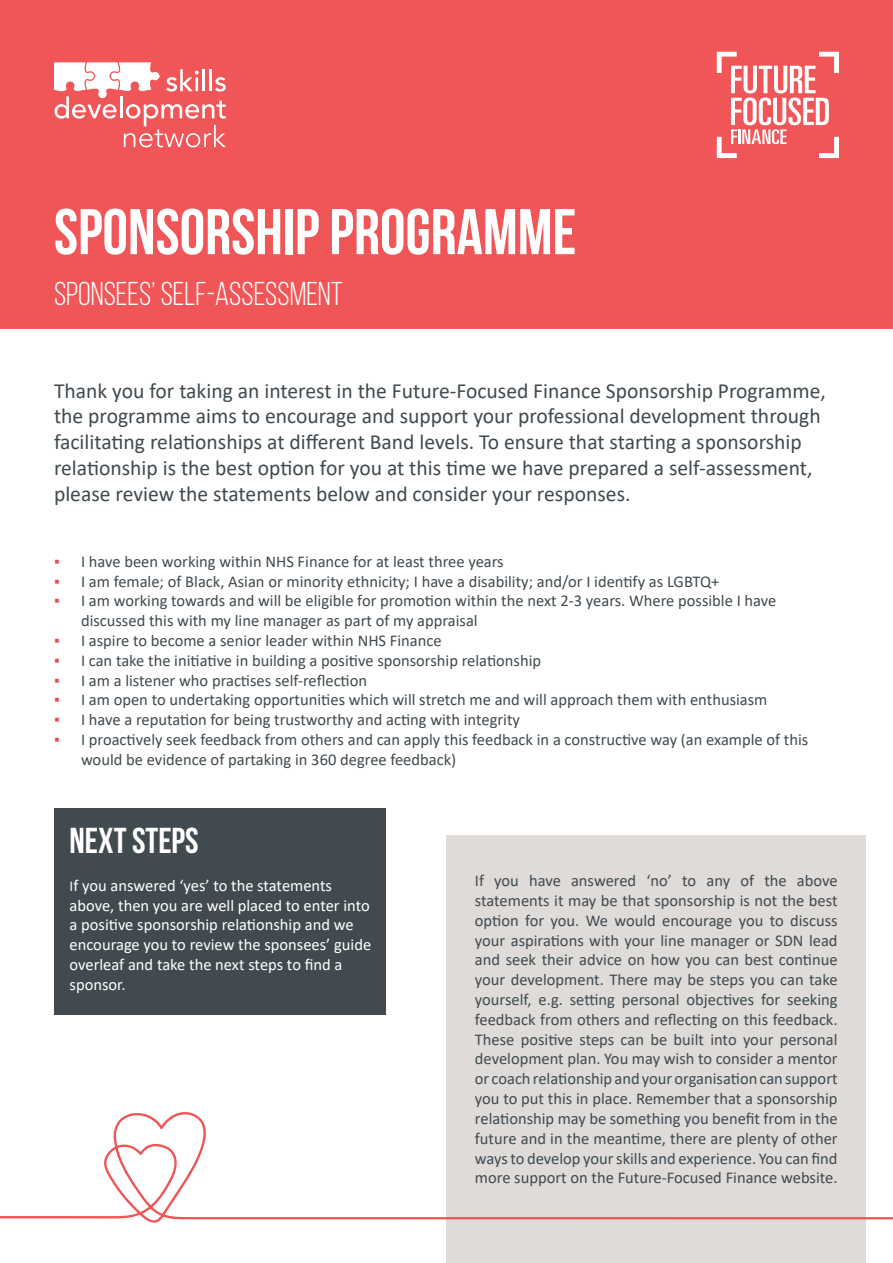
<style>
.page{position:relative;width:893px;height:1263px;background:#fff}
.page>*{position:absolute;margin:0;border:0;box-sizing:border-box;transform-origin:0 0}
.t1{font:700 64.5px "Bebas Neue";color:#fff}
.t2{font:700 36px "Bebas Neue";color:#fff}
.t3{font:33px "Bebas Neue";color:#fff}
.t4{font:21.6px/26px "Calibri";color:#414a4f}
.t5{font:16.5px/19.8px "Calibri";color:#414a4f}
.t6{font:16.5px/19.8px "Calibri";color:#fff}
.s1{color:#e94c4d}
.s2{font-size:15px}
</style>
<div class="page">
<div style="left:54px;top:808px;width:332px;height:207px;background:#414a4f"></div>
<div style="left:446px;top:836px;width:420px;height:427px;background:#dedbd9"></div>
<svg style="left:0;top:1112px;width:893px;height:111px"></svg>
<div style="left:0;top:0;width:893px;height:328px;background:#f05657"></div>
<svg style="left:54px;top:62px;width:172px;height:85px"></svg>
<svg style="left:717px;top:52px;width:122px;height:106px"></svg>
<p class="t1" style="left:54px;top:196px;width:524px">SPONSORSHIP PROGRAMME</p>
<p class="t3" style="left:54px;top:276px;width:290px">SPONSEES’ SELF-ASSESSMENT</p>
<p class="t4" style="left:54px;top:377px;width:773px">Thank you for taking an interest in the Future-Focused Finance Sponsorship Programme, the programme aims to encourage and support your professional development through facilitating relationships at different Band levels. To ensure that starting a sponsorship relationship is the best option for you at this time we have prepared a self-assessment, please review the statements below and consider your responses.</p>
<p class="t5" style="left:54px;top:551px;width:451px"><span class="s1">▪</span> I have been working within NHS Finance for at least three years</p>
<p class="t5" style="left:54px;top:571px;width:667px"><span class="s1">▪</span> I am female; of Black, Asian or minority ethnicity; I have a disability; and/or I identify as LGBTQ+</p>
<p class="t5" style="left:81px;top:590px;width:697px;text-indent:-27px"><span class="s1">▪</span> I am working towards and will be eligible for promotion within the next 2-3 years. Where possible I have discussed this with my line manager as part of my appraisal</p>
<p class="t5" style="left:54px;top:630px;width:389px"><span class="s1">▪</span> I aspire to become a senior leader within NHS Finance</p>
<p class="t5" style="left:54px;top:650px;width:489px"><span class="s1">▪</span> I can take the initiative in building a positive sponsorship relationship</p>
<p class="t5" style="left:54px;top:670px;width:315px"><span class="s1">▪</span> I am a listener who practises self-reflection</p>
<p class="t5" style="left:54px;top:689px;width:715px"><span class="s1">▪</span> I am open to undertaking opportunities which will stretch me and will approach them with enthusiasm</p>
<p class="t5" style="left:54px;top:709px;width:468px"><span class="s1">▪</span> I have a reputation for being trustworthy and acting with integrity</p>
<p class="t5" style="left:81px;top:729px;width:729px;text-indent:-27px"><span class="s1">▪</span> I proactively seek feedback from others and can apply this feedback in a constructive way (an example of this would be evidence of partaking in 360 degree feedback)</p>
<p class="t2" style="left:70px;top:821px;width:131px">NEXT STEPS</p>
<p class="t6" style="left:70px;top:875px;width:303px"><span class="s2">I</span>f you answered ‘yes’ to the statements above, then you are well placed to enter into a positive sponsorship relationship and we encourage you to review the sponsees’ guide overleaf and take the next steps to find a sponsor.</p>
<p class="t5" style="left:475px;top:870px;width:364px;text-align:justify">If you have answered ‘no’ to any of the above statements it may be that sponsorship is not the best option for you. We would encourage you to discuss your aspirations with your line manager or SDN lead and seek their advice on how you can best continue your development. There may be steps you can take yourself, e.g. setting personal objectives for seeking feedback from others and reflecting on this feedback.<br>These positive steps can be built into your personal development plan. You may wish to consider a mentor or coach relationship and your organisation can support you to put this in place. Remember that a sponsorship relationship may be something you benefit from in the future and in the meantime, there are plenty of other ways to develop your skills and experience. You can find more support on the Future-Focused Finance website.</p>
</div>
